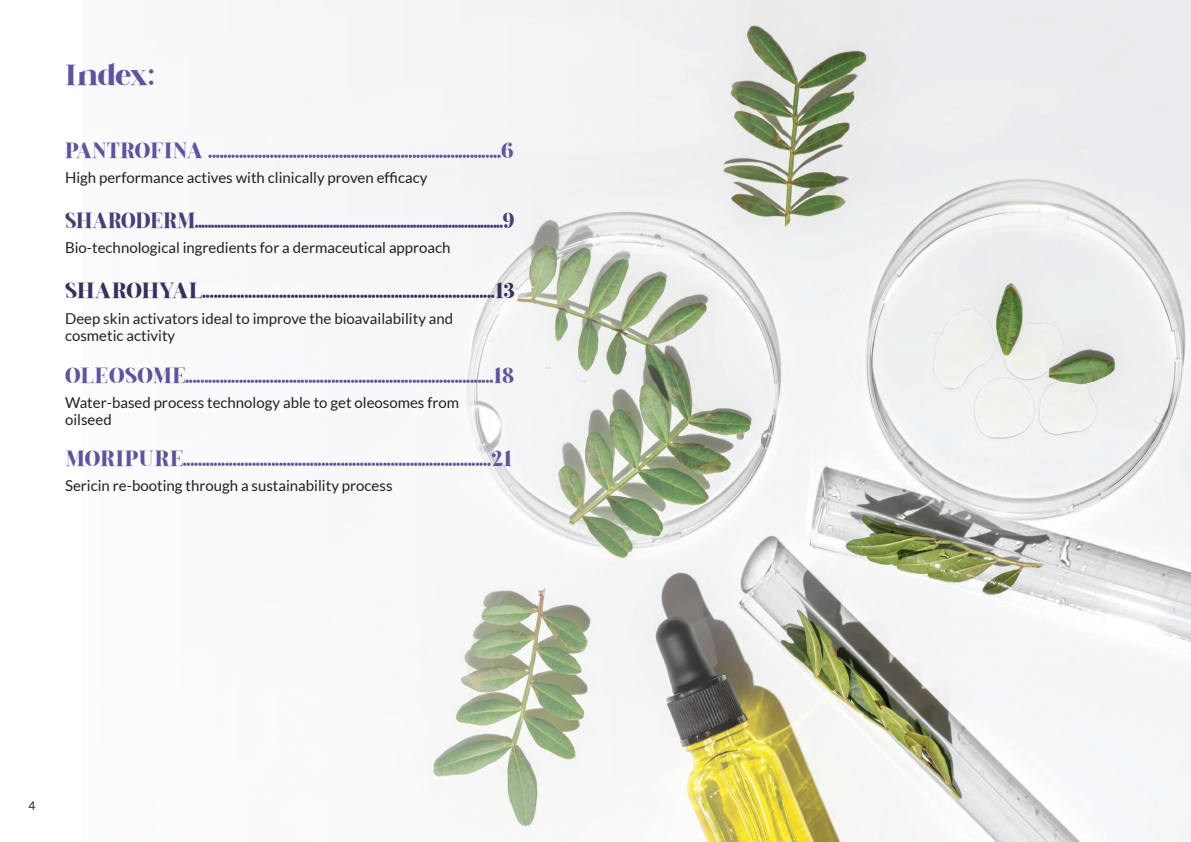
<style>
.page{position:relative;width:1191px;height:842px;background:#fff}
.page>*{position:absolute;margin:0;border:0;box-sizing:border-box;transform-origin:0 0}
.t1{font:700 29px "Dalglish";letter-spacing:-.015em;color:#5c54a1}
.t2{font:700 22px "Dalglish";color:#5c54a1}
.t3{font:700 22px "Dalglish";letter-spacing:-.025em;color:#433f78;scale:.94 1}
.t4{font:700 22px "Dalglish";color:#35305d}
.t5{font:15px/17px "Lato";color:#231f20}
.t6{font:12px "Lato";color:#231f20}
</style>
<div class="page">
<img style="left:884px;top:0;width:307px;height:842px">
<img style="left:377px;top:0;width:507px;height:842px">
<h1 class="t1" style="left:65px;top:59px;width:91px">Index:</h1>
<h2 class="t2" style="left:65px;top:138px;width:450px">PANTROFINA ............................................................................6</h2>
<p class="t5" style="left:65px;top:169px;width:364px">High performance actives with clinically proven efficacy</p>
<h2 class="t3" style="left:65px;top:209px;width:478px">SHARODERM................................................................................................9</h2>
<p class="t5" style="left:65px;top:239px;width:387px">Bio-technological ingredients for a dermaceutical approach</p>
<h2 class="t4" style="left:65px;top:279px;width:452px">SHAROHYAL............................................................................13</h2>
<p class="t5" style="left:65px;top:310px;width:390px">Deep skin activators ideal to improve the bioavailability and cosmetic activity</p>
<h2 class="t2" style="left:65px;top:363px;width:450px">OLEOSOME................................................................................18</h2>
<p class="t5" style="left:65px;top:394px;width:395px">Water-based process technology able to get oleosomes from oilseed</p>
<h2 class="t2" style="left:65px;top:446px;width:448px">MORIPURE................................................................................21</h2>
<p class="t5" style="left:65px;top:477px;width:329px">Sericin re-booting through a sustainability process</p>
<p class="t6" style="left:28px;top:799px;width:8px">4</p>
</div>
